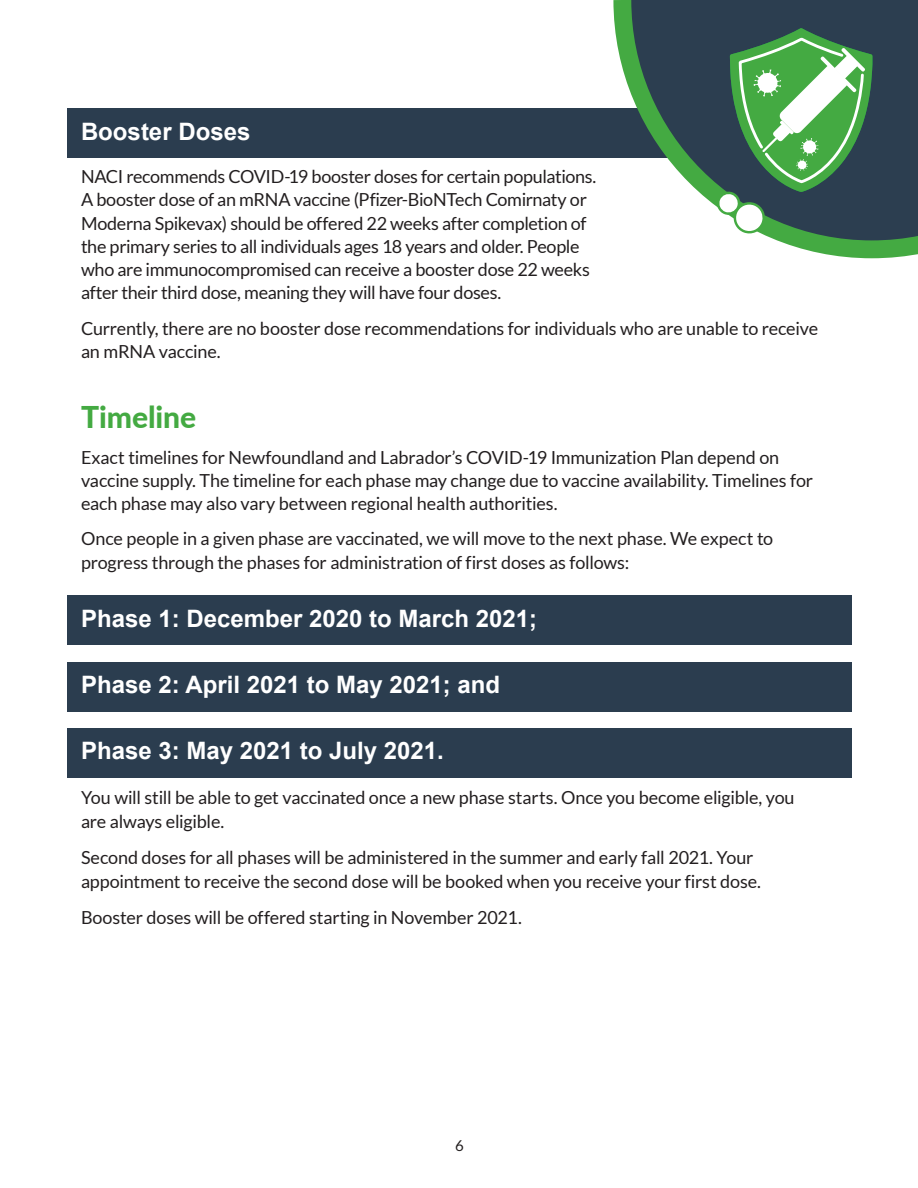
<style>
.page{position:relative;width:918px;height:1188px;background:#fff}
.page>*{position:absolute;margin:0;border:0;box-sizing:border-box;transform-origin:0 0}
.Heading_1{font:800 30px "Lato";letter-spacing:-.005em;color:#44aa42}
.Heading_2{font:700 24px "Arial";color:#fff}
.Text{font:18px/23.2px "Lato";letter-spacing:-.015em;color:#231f20}
.Text-2{font:15px "Lato";color:#231f20}
</style>
<div class="page">
<div style="left:68px;top:109px;width:784px;height:49px;background:#2b3d4f"></div>
<div style="left:68px;top:596px;width:784px;height:49px;background:#2b3d4f"></div>
<div style="left:68px;top:662px;width:784px;height:50px;background:#2b3d4f"></div>
<div style="left:68px;top:728px;width:784px;height:50px;background:#2b3d4f"></div>
<svg style="left:605px;top:0;width:313px;height:259px;fill:#2c3e50"></svg>
<svg style="left:717px;top:28px;width:155px;height:206px"></svg>
<p class="Heading_2" style="left:81px;top:115px;width:171px">Booster Doses</p>
<p class="Text" style="left:81px;top:165px;width:517px">NACI recommends COVID-19 booster doses for certain populations.<br>A booster dose of an mRNA vaccine (Pfizer-BioNTech Comirnaty or Moderna Spikevax) should be offered 22 weeks after completion of the primary series to all individuals ages 18 years and older. People who are immunocompromised can receive a booster dose 22 weeks after their third dose, meaning they will have four doses.</p>
<p class="Text" style="left:81px;top:316px;width:739px">Currently, there are no booster dose recommendations for individuals who are unable to receive an mRNA vaccine.</p>
<p class="Heading_1" style="left:81px;top:395px;width:117px">Timeline</p>
<p class="Text" style="left:81px;top:445px;width:734px">Exact timelines for Newfoundland and Labrador’s COVID-19 Immunization Plan depend on vaccine supply. The timeline for each phase may change due to vaccine availability. Timelines for each phase may also vary between regional health authorities.</p>
<p class="Text" style="left:81px;top:527px;width:694px">Once people in a given phase are vaccinated, we will move to the next phase. We expect to progress through the phases for administration of first doses as follows:</p>
<p class="Heading_2" style="left:81px;top:602px;width:458px">Phase 1: December 2020 to March 2021;</p>
<p class="Heading_2" style="left:81px;top:669px;width:421px">Phase 2: April 2021 to May 2021; and</p>
<p class="Heading_2" style="left:81px;top:735px;width:364px">Phase 3: May 2021 to July 2021.</p>
<p class="Text" style="left:81px;top:785px;width:715px;line-height:24px">You will still be able to get vaccinated once a new phase starts. Once you become eligible, you are always eligible.</p>
<p class="Text" style="left:81px;top:845px;width:682px;line-height:24px">Second doses for all phases will be administered in the summer and early fall 2021. Your appointment to receive the second dose will be booked when you receive your first dose.</p>
<p class="Text" style="left:81px;top:905px;width:442px">Booster doses will be offered starting in November 2021.</p>
<p class="Text-2" style="left:455px;top:1138px;width:10px">6</p>
</div>
